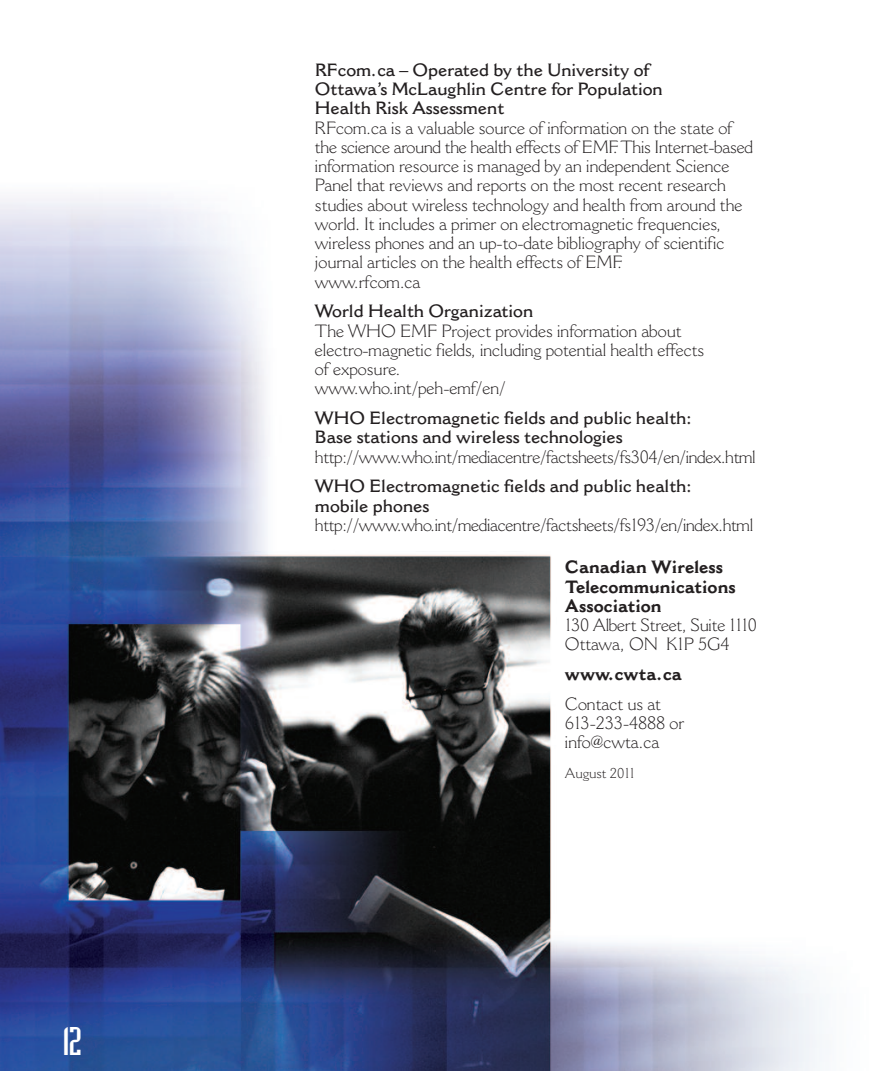
<style>
.page{position:relative;width:882px;height:1071px;background:#fff}
.page>*{position:absolute;margin:0;border:0;box-sizing:border-box;transform-origin:0 0}
.t1{font:42px "Badloc ICG";color:#fff}
.t2{font:300 17.5px/19.2px "Cantoria";color:#231f20}
.t3{font:600 17.5px/19.2px "Cantoria";color:#231f20}
.t4{font:300 17.5px "Cantoria";letter-spacing:-.02em;color:#231f20}
.t5{font:700 17.5px/19.2px "Cantoria";color:#231f20}
.t6{font:300 14px "Cantoria";color:#231f20}
</style>
<div class="page">
<img style="left:0;top:197px;width:822px;height:874px">
<h1 class="t1" style="left:63px;top:1015px;width:21px">12</h1>
<p class="t3" style="left:315px;top:62px;width:349px">RFcom.ca – Operated by the University of<br>Ottawa’s McLaughlin Centre for Population<br>Health Risk Assessment</p>
<p class="t2" style="left:315px;top:119px;width:440px">RFcom.ca is a valuable source of information on the state of the science around the health effects of EMF. This Internet-based information resource is managed by an independent Science Panel that reviews and reports on the most recent research studies about wireless technology and health from around the world. It includes a primer on electromagnetic frequencies, wireless phones and an up-to-date bibliography of scientific journal articles on the health effects of EMF.<br>www.rfcom.ca</p>
<p class="t3" style="left:315px;top:303px;width:220px">World Health Organization</p>
<p class="t2" style="left:315px;top:322px;width:391px">The WHO EMF Project provides information about electro-magnetic fields, including potential health effects of exposure.<br>www.who.int/peh-emf/en/</p>
<p class="t3" style="left:315px;top:410px;width:379px">WHO Electromagnetic fields and public health:<br>Base stations and wireless technologies</p>
<p class="t4" style="left:315px;top:450px;width:442px">http://www.who.int/mediacentre/factsheets/fs304/en/index.html</p>
<p class="t3" style="left:315px;top:478px;width:379px">WHO Electromagnetic fields and public health: mobile phones</p>
<p class="t4" style="left:315px;top:518px;width:440px">http://www.who.int/mediacentre/factsheets/fs193/en/index.html</p>
<p class="t5" style="left:565px;top:559px;width:172px">Canadian Wireless<br>Telecommunications<br>Association</p>
<p class="t2" style="left:565px;top:617px;width:194px">130 Albert Street, Suite 1110<br>Ottawa, ON K1P 5G4</p>
<p class="t5" style="left:565px;top:666px;width:119px">www.cwta.ca</p>
<p class="t2" style="left:565px;top:696px;width:121px">Contact us at<br>613-233-4888 or info@cwta.ca</p>
<p class="t6" style="left:565px;top:768px;width:71px">August 2011</p>
</div>
